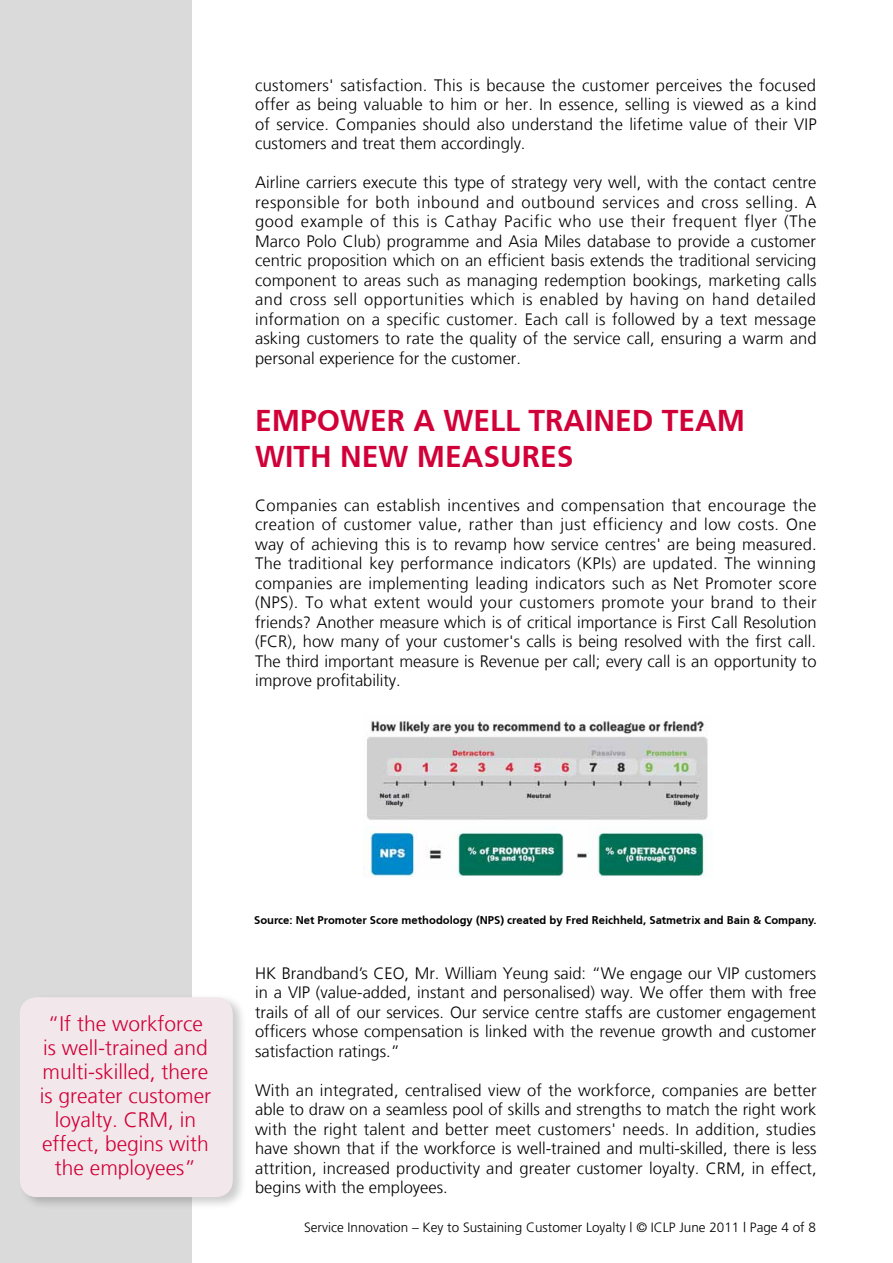
<style>
.page{position:relative;width:893px;height:1263px;background:#fff}
.page>*{position:absolute;margin:0;border:0;box-sizing:border-box;transform-origin:0 0}
.t1{font:700 30px/36px "Frutiger CE";color:#d10038}
.t2{font:300 21px/24px "Frutiger LT";color:#d10038;text-align:center}
.t3{font:300 16.5px/19.5px "Frutiger LT";color:#000;text-align:justify}
.t4{font:300 13.5px "Frutiger";color:#000}
.t5{font:700 11.25px "Frutiger CE";color:#000}
</style>
<div class="page">
<div style="left:0;top:0;width:191px;height:1263px;background:#dadada"></div>
<img style="left:364px;top:720px;width:344px;height:157px">
<div style="left:18px;top:993px;width:229px;height:217px;background:#000;opacity:.2"></div>
<div style="left:20px;top:997px;width:213px;height:200px;background:#f2e8eb;border-radius:17px"></div>
<p class="t3" style="left:255px;top:75px;width:563px">customers' satisfaction. This is because the customer perceives the focused offer as being valuable to him or her. In essence, selling is viewed as a kind of service. Companies should also understand the lifetime value of their VIP customers and treat them accordingly.</p>
<p class="t3" style="left:255px;top:173px;width:563px">Airline carriers execute this type of strategy very well, with the contact centre responsible for both inbound and outbound services and cross selling. A good example of this is Cathay Pacific who use their frequent flyer (The Marco Polo Club) programme and Asia Miles database to provide a customer centric proposition which on an efficient basis extends the traditional servicing component to areas such as managing redemption bookings, marketing calls and cross sell opportunities which is enabled by having on hand detailed information on a specific customer. Each call is followed by a text message asking customers to rate the quality of the service call, ensuring a warm and personal experience for the customer.</p>
<h1 class="t1" style="left:255px;top:402px;width:492px">EMPOWER A WELL TRAINED TEAM<br>WITH NEW MEASURES</h1>
<p class="t3" style="left:255px;top:495px;width:563px">Companies can establish incentives and compensation that encourage the creation of customer value, rather than just efficiency and low costs. One way of achieving this is to revamp how service centres' are being measured.<br>The traditional key performance indicators (KPIs) are updated. The winning companies are implementing leading indicators such as Net Promoter score (NPS). To what extent would your customers promote your brand to their friends? Another measure which is of critical importance is First Call Resolution (FCR), how many of your customer's calls is being resolved with the first call.<br>The third important measure is Revenue per call; every call is an opportunity to improve profitability.</p>
<p class="t2" style="left:40px;top:1012px;width:173px">“If the workforce is well-trained and multi-skilled, there is greater customer loyalty. CRM, in effect, begins with the employees”</p>
<p class="t5" style="left:254px;top:913px;width:564px">Source: Net Promoter Score methodology (NPS) created by Fred Reichheld, Satmetrix and Bain &amp; Company.</p>
<p class="t3" style="left:255px;top:963px;width:563px">HK Brandband’s CEO, Mr. William Yeung said: “We engage our VIP customers in a VIP (value-added, instant and personalised) way. We offer them with free trails of all of our services. Our service centre staffs are customer engagement officers whose compensation is linked with the revenue growth and customer satisfaction ratings.”</p>
<p class="t3" style="left:255px;top:1080px;width:563px">With an integrated, centralised view of the workforce, companies are better able to draw on a seamless pool of skills and strengths to match the right work with the right talent and better meet customers' needs. In addition, studies have shown that if the workforce is well-trained and multi-skilled, there is less attrition, increased productivity and greater customer loyalty. CRM, in effect, begins with the employees.</p>
<p class="t4" style="left:304px;top:1219px;width:513px">Service Innovation – Key to Sustaining Customer Loyalty | © ICLP June 2011 | Page 4 of 8</p>
</div>
